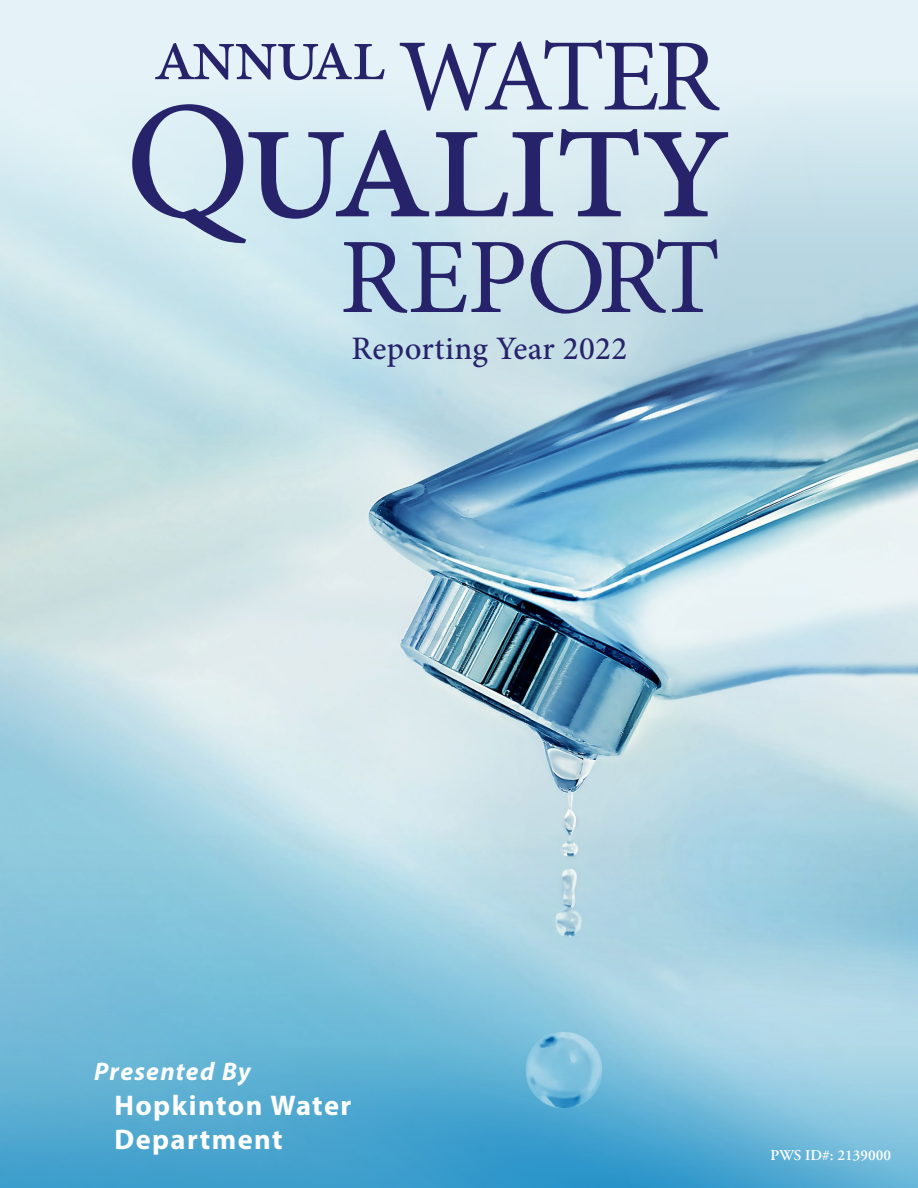
<style>
.page{position:relative;width:918px;height:1188px;background:#fff}
.page>*{position:absolute;margin:0;border:0;box-sizing:border-box;transform-origin:0 0}
.t1{font:500 32.85px "Minion Pro";letter-spacing:.01em;color:#27236a}
.Town_Name_23_white{font:700 28.5px/34.2px "Myriad Pro";letter-spacing:.05em;color:#fff}
.Presented_By_23_whit{font:italic 700 25.5px "Myriad Pro";letter-spacing:.05em;color:#fff}
.PWS_ID{font:600 15px "Adobe Garamond Pro";color:#fff}
</style>
<div class="page">
<div style="left:0;top:0;width:918px;height:740px;background:#e5f3f8"></div>
<img style="left:0;top:80px;width:918px;height:748px">
<svg style="left:0;top:828px;width:918px;height:360px;background:#80c0db"></svg>
<svg style="left:344px;top:243px;width:374px;height:71px;background:#95a6c2"></svg>
<svg style="left:132px;top:104px;width:596px;height:139px;fill:#d3e9f0"></svg>
<svg style="left:400px;top:40px;width:320px;height:71px"></svg>
<svg style="left:155px;top:43px;width:230px;height:37px"></svg>
<p class="t1" style="left:351px;top:326px;width:277px">Reporting Year 2022</p>
<p class="Presented_By_23_whit" style="left:94px;top:1055px;width:158px">Presented By</p>
<p class="Town_Name_23_white" style="left:114px;top:1087px;width:238px">Hopkinton Water<br>Department</p>
<p class="PWS_ID" style="left:771px;top:1147px;width:122px">PWS ID#: 2139000</p>
</div>
